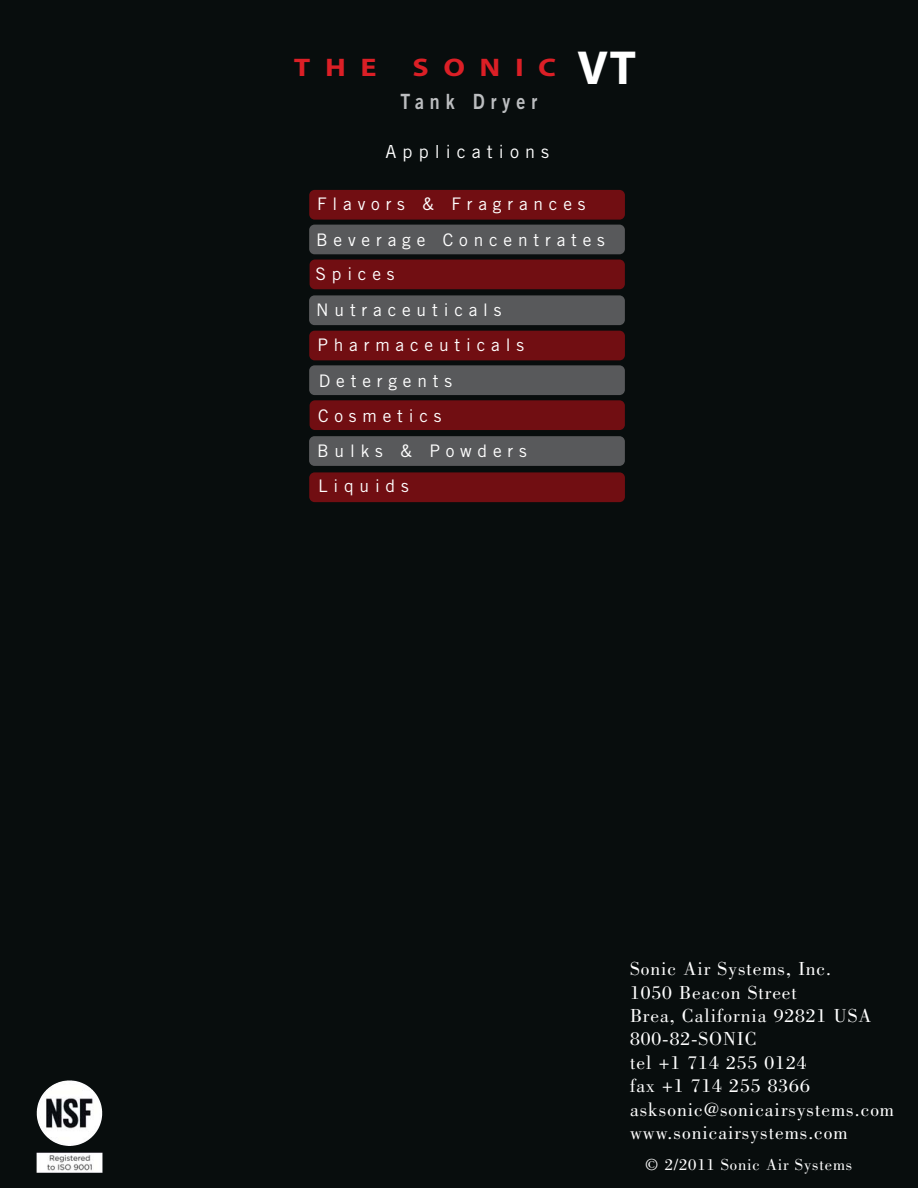
<style>
.page{position:relative;width:918px;height:1188px;background:#080d0d}
.page>*{position:absolute;margin:0;border:0;box-sizing:border-box;transform-origin:0 0}
.t1{font:25.5px "Myriad Headline";letter-spacing:.505em;color:#db1f26;scale:1.18 1}
.t2{font:21px "Trade Gothic Bold Two";letter-spacing:.335em;color:#bcbec0;scale:.85 1}
.t3{font:19.5px/23.4px "Bodoni";letter-spacing:.05em;color:#fff}
.t4{font:18px "Trade Gothic";letter-spacing:.335em;color:#fff}
.t5{font:17.4px/35.2px "Trade Gothic";letter-spacing:.335em;color:#fff}
.t6{font:16.5px "Bodoni";letter-spacing:.05em;color:#fff}
.s1{font-size:48px;color:#fff}
</style>
<div class="page">
<div style="left:309px;top:190px;width:316px;height:30px;background:#710e12;border-radius:5px"></div>
<div style="left:309px;top:225px;width:316px;height:29px;background:#58595b;border-radius:5px"></div>
<div style="left:310px;top:260px;width:315px;height:29px;background:#710e12;border-radius:5px"></div>
<div style="left:309px;top:295px;width:316px;height:30px;background:#58595b;border-radius:5px"></div>
<div style="left:309px;top:331px;width:316px;height:29px;background:#710e12;border-radius:5px"></div>
<div style="left:309px;top:365px;width:316px;height:30px;background:#58595b;border-radius:5px"></div>
<div style="left:310px;top:400px;width:315px;height:30px;background:#710e12;border-radius:5px"></div>
<div style="left:309px;top:436px;width:316px;height:30px;background:#58595b;border-radius:5px"></div>
<div style="left:309px;top:472px;width:316px;height:30px;background:#710e12;border-radius:5px"></div>
<img style="left:67px;top:1080px;width:33px;height:22px">
<h1 class="t1" style="left:294px;top:58px;width:71px">THE</h1>
<h1 class="t1" style="left:413px;top:58px;width:190px">SONIC <span class="s1">VT</span></h1>
<p class="t2" style="left:400px;top:94px;width:163px">Tank Dryer</p>
<p class="t4" style="left:386px;top:145px;width:165px">Applications</p>
<p class="t5" style="left:315px;top:188px;width:291px">Flavors &amp; Fragrances<br>Beverage Concentrates<br>Spices<br>Nutraceuticals<br>Pharmaceuticals<br>Detergents<br>Cosmetics<br>Bulks &amp; Powders<br>Liquids</p>
<p class="t3" style="left:630px;top:959px;width:265px">Sonic Air Systems, Inc.<br>1050 Beacon Street<br>Brea, California 92821 USA<br>800-82-SONIC<br>tel +1 714 255 0124<br>fax +1 714 255 8366 asksonic@sonicairsystems.com www.sonicairsystems.com</p>
<p class="t6" style="left:645px;top:1158px;width:208px">© 2/2011 Sonic Air Systems</p>
</div>
